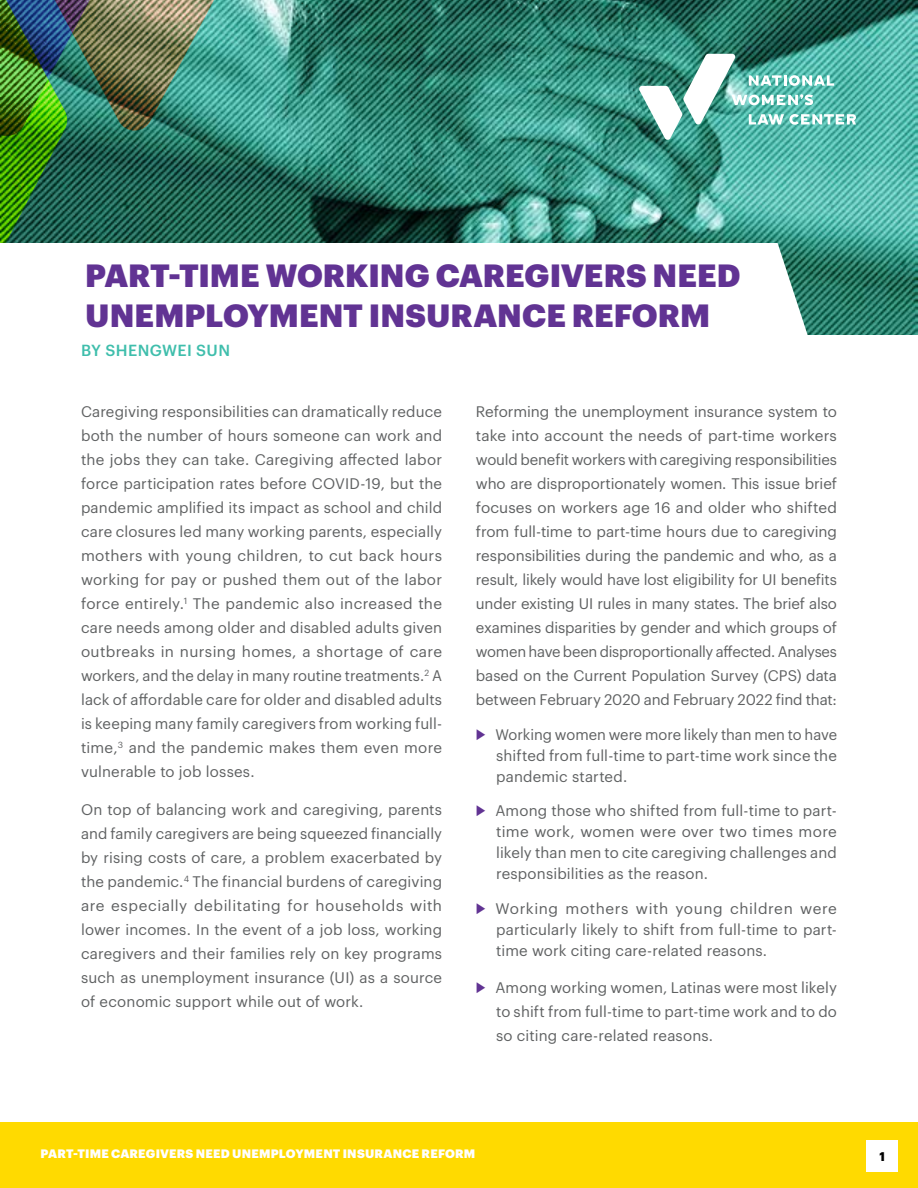
<style>
.page{position:relative;width:918px;height:1188px;background:#fff}
.page>*{position:absolute;margin:0;border:0;box-sizing:border-box;transform-origin:0 0}
.t1{font:900 31.5px/40.5px "Graphik";color:#613393}
.t2{font:500 15.75px "Graphik";letter-spacing:.025em;color:#3fbeac}
.t3{font:15px/24px "Graphik";letter-spacing:.01em;color:#5f6162;text-align:justify}
.t4{font:700 12.3px "Graphik";color:#000}
.t5{font:900 12px "Graphik";letter-spacing:.015em;color:#fff}
</style>
<div class="page">
<img style="left:350px;top:0;width:568px;height:335px">
<div style="left:0;top:1122px;width:918px;height:66px;background:#ffda00"></div>
<img style="left:0;top:0;width:350px;height:243px">
<div style="left:867px;top:1141px;width:31px;height:31px;background:#fff"></div>
<svg style="left:638px;top:54px;width:218px;height:86px"></svg>
<svg style="left:350px;top:243px;width:460px;height:92px"></svg>
<h1 class="t1" style="left:85px;top:252px;width:657px">PART-TIME WORKING CAREGIVERS NEED<br>UNEMPLOYMENT INSURANCE REFORM</h1>
<p class="t2" style="left:81px;top:338px;width:151px">BY SHENGWEI SUN</p>
<p class="t3" style="left:81px;top:398px;width:363px">Caregiving responsibilities can dramatically reduce both the number of hours someone can work and the jobs they can take. Caregiving affected labor force participation rates before COVID-19, but the pandemic amplified its impact as school and child care closures led many working parents, especially mothers with young children, to cut back hours working for pay or pushed them out of the labor force entirely.<sup>1</sup> The pandemic also increased the care needs among older and disabled adults given outbreaks in nursing homes, a shortage of care workers, and the delay in many routine treatments.<sup>2</sup> A lack of affordable care for older and disabled adults is keeping many family caregivers from working full&shy;time,<sup>3</sup> and the pandemic makes them even more vulnerable to job losses.</p>
<p class="t3" style="left:81px;top:796px;width:363px">On top of balancing work and caregiving, parents and family caregivers are being squeezed financially by rising costs of care, a problem exacerbated by the pandemic.<sup>4</sup> The financial burdens of caregiving are especially debilitating for households with lower incomes. In the event of a job loss, working caregivers and their families rely on key programs such as unemployment insurance (UI) as a source of economic support while out of work.</p>
<p class="t3" style="left:476px;top:398px;width:363px">Reforming the unemployment insurance system to take into account the needs of part-time workers would benefit workers with caregiving responsibilities who are disproportionately women. This issue brief focuses on workers age 16 and older who shifted from full-time to part-time hours due to caregiving responsibilities during the pandemic and who, as a result, likely would have lost eligibility for UI benefits under existing UI rules in many states. The brief also examines disparities by gender and which groups of women have been disproportionally affected. Analyses based on the Current Population Survey (CPS) data between February 2020 and February 2022 find that:</p>
<p class="t3" style="left:495px;top:722px;width:343px;line-height:21px">Working women were more likely than men to have shifted from full-time to part-time work since the pandemic started.</p>
<p class="t3" style="left:495px;top:799px;width:343px;line-height:21px">Among those who shifted from full-time to part&shy;time work, women were over two times more likely than men to cite caregiving challenges and responsibilities as the reason.</p>
<p class="t3" style="left:495px;top:896px;width:343px;line-height:21px">Working mothers with young children were particularly likely to shift from full-time to part&shy;time work citing care-related reasons.</p>
<p class="t3" style="left:495px;top:974px;width:343px">Among working women, Latinas were most likely to shift from full-time to part-time work and to do so citing care-related reasons.</p>
<p class="t5" style="left:41px;top:1144px;width:436px">PART-TIME CAREGIVERS NEED UNEMPLOYMENT INSURANCE REFORM</p>
<p class="t4" style="left:880px;top:1147px;width:7px">1</p>
</div>
